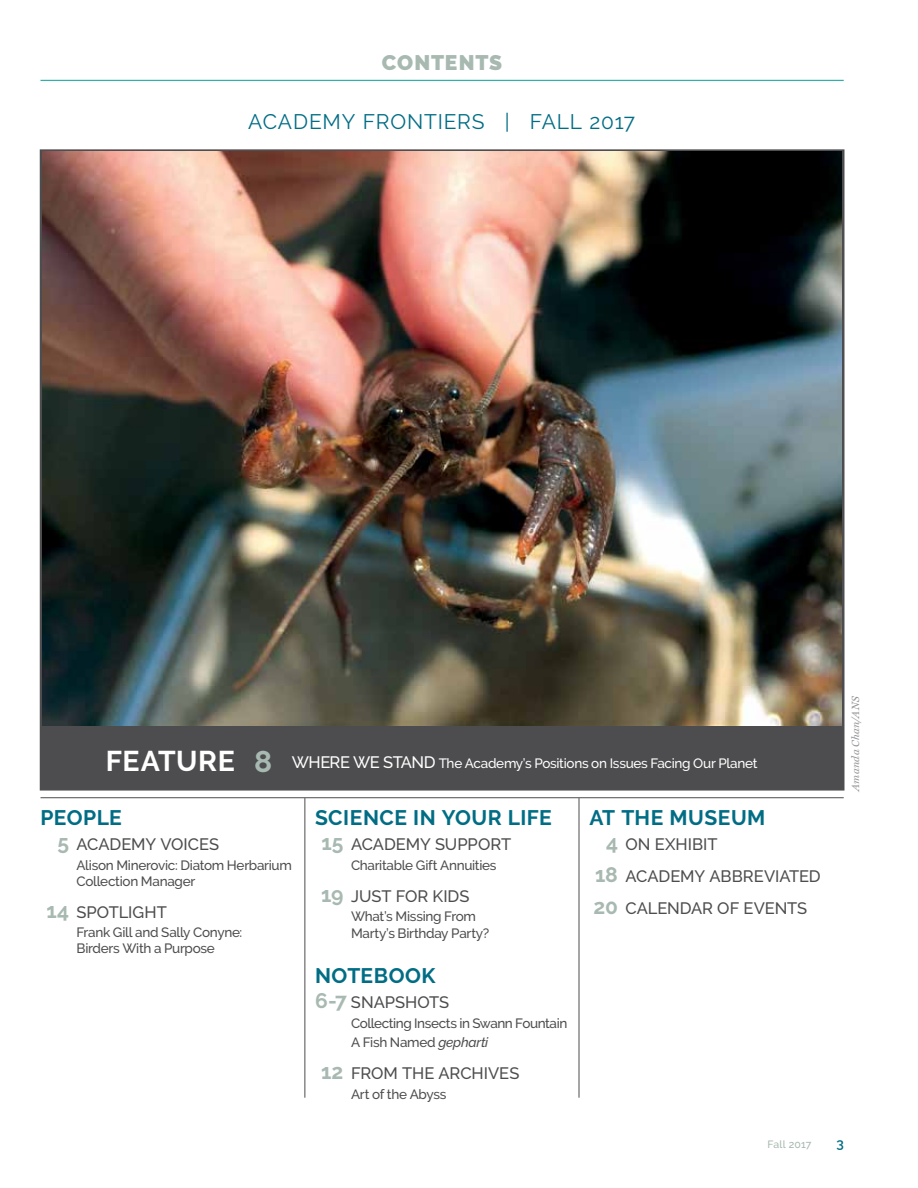
<style>
.page{position:relative;width:918px;height:1188px;background:#fff}
.page>*{position:absolute;margin:0;border:0;box-sizing:border-box;transform-origin:0 0}
.t1{font:700 21px "Raleway";letter-spacing:.025em;color:#006d85}
.t2{font:21px "Raleway";letter-spacing:.04em;color:#006d85}
.t3{font:900 21px "Raleway";letter-spacing:.035em;color:#a7b9b0}
.t4{font:500 16.5px/32px "Raleway";letter-spacing:-.005em;color:#4d4d4f}
.t5{font:500 13.5px/16.2px "Raleway";letter-spacing:-.02em;color:#4d4d4f}
.t6{font:500 13.5px "Raleway";letter-spacing:-.02em;color:#fff}
.t7{font:600 13.5px "Raleway";color:#006d85}
.t8{font:italic 10.5px "Miller Text";letter-spacing:.025em;color:#919396}
.t9{font:500 10.5px "Raleway";letter-spacing:.015em;color:#a7b9b0}
.s1{font-weight:700;font-size:28.5px}
.s2{font-weight:700;font-size:30px;color:#a7b9b0}
.s3{font-size:16.5px}
.s4{font-weight:700;font-size:21px;color:#a7b9b0}
.s5{font-style:italic}
</style>
<div class="page">
<div style="left:40px;top:149px;width:804px;height:642px;background:#4d4d4f;border:2px solid #4d4d4f"></div>
<img style="left:42px;top:152px;width:800px;height:573px">
<hr style="left:40px;top:80px;width:804px;height:1px;background:#00a19c">
<hr style="left:304px;top:798px;width:1px;height:300px;background:#4d4d4f">
<hr style="left:579px;top:798px;width:1px;height:300px;background:#4d4d4f">
<hr style="left:41px;top:797px;width:803px;height:1px;background:#4d4d4f">
<h1 class="t3" style="left:382px;top:51px;width:122px">CONTENTS</h1>
<h1 class="t2" style="left:248px;top:110px;width:388px">ACADEMY FRONTIERS | FALL 2017</h1>
<p class="t6" style="left:106px;top:756px;width:653px"><span class="s1">FEATURE</span> <span class="s2">8</span> <span class="s3">WHERE WE STAND</span> The Academy’s Positions on Issues Facing Our Planet</p>
<h1 class="t1" style="left:40px;top:805px;width:83px">PEOPLE</h1>
<p class="t4" style="left:57px;top:828px;width:163px"><span class="s4">5</span> ACADEMY VOICES</p>
<p class="t5" style="left:76px;top:857px;width:217px">Alison Minerovic: Diatom Herbarium<br>Collection Manager</p>
<p class="t4" style="left:46px;top:896px;width:122px"><span class="s4">14</span> SPOTLIGHT</p>
<p class="t5" style="left:77px;top:924px;width:167px">Frank Gill and Sally Conyne:<br>Birders With a Purpose</p>
<h1 class="t1" style="left:315px;top:805px;width:238px">SCIENCE IN YOUR LIFE</h1>
<p class="t4" style="left:322px;top:828px;width:191px"><span class="s4">15</span> ACADEMY SUPPORT</p>
<p class="t5" style="left:351px;top:857px;width:147px">Charitable Gift Annuities</p>
<p class="t4" style="left:321px;top:880px;width:150px"><span class="s4">19</span> JUST FOR KIDS</p>
<p class="t5" style="left:351px;top:909px;width:140px">What’s Missing From<br>Marty’s Birthday Party?</p>
<h1 class="t1" style="left:315px;top:964px;width:122px">NOTEBOOK</h1>
<p class="t4" style="left:315px;top:986px;width:136px"><span class="s4">6-7</span> SNAPSHOTS</p>
<p class="t5" style="left:351px;top:1013px;width:218px;line-height:19.5px">Collecting Insects in Swann Fountain<br>A Fish Named <span class="s5">gepharti</span></p>
<p class="t4" style="left:321px;top:1057px;width:200px"><span class="s4">12</span> FROM THE ARCHIVES</p>
<p class="t5" style="left:351px;top:1086px;width:97px">Art of the Abyss</p>
<h1 class="t1" style="left:590px;top:805px;width:177px">AT THE MUSEUM</h1>
<p class="t4" style="left:593px;top:828px;width:229px;text-indent:13px"><span class="s4">4</span> ON EXHIBIT<br><span class="s4">18</span> ACADEMY ABBREVIATED<br><span class="s4">20</span> CALENDAR OF EVENTS</p>
<p class="t8" style="left:849px;top:791px;width:96px;rotate:-90deg">Amanda Chan/ANS</p>
<p class="t9" style="left:768px;top:1138px;width:45px">Fall 2017</p>
<p class="t7" style="left:836px;top:1135px;width:9px">3</p>
</div>
